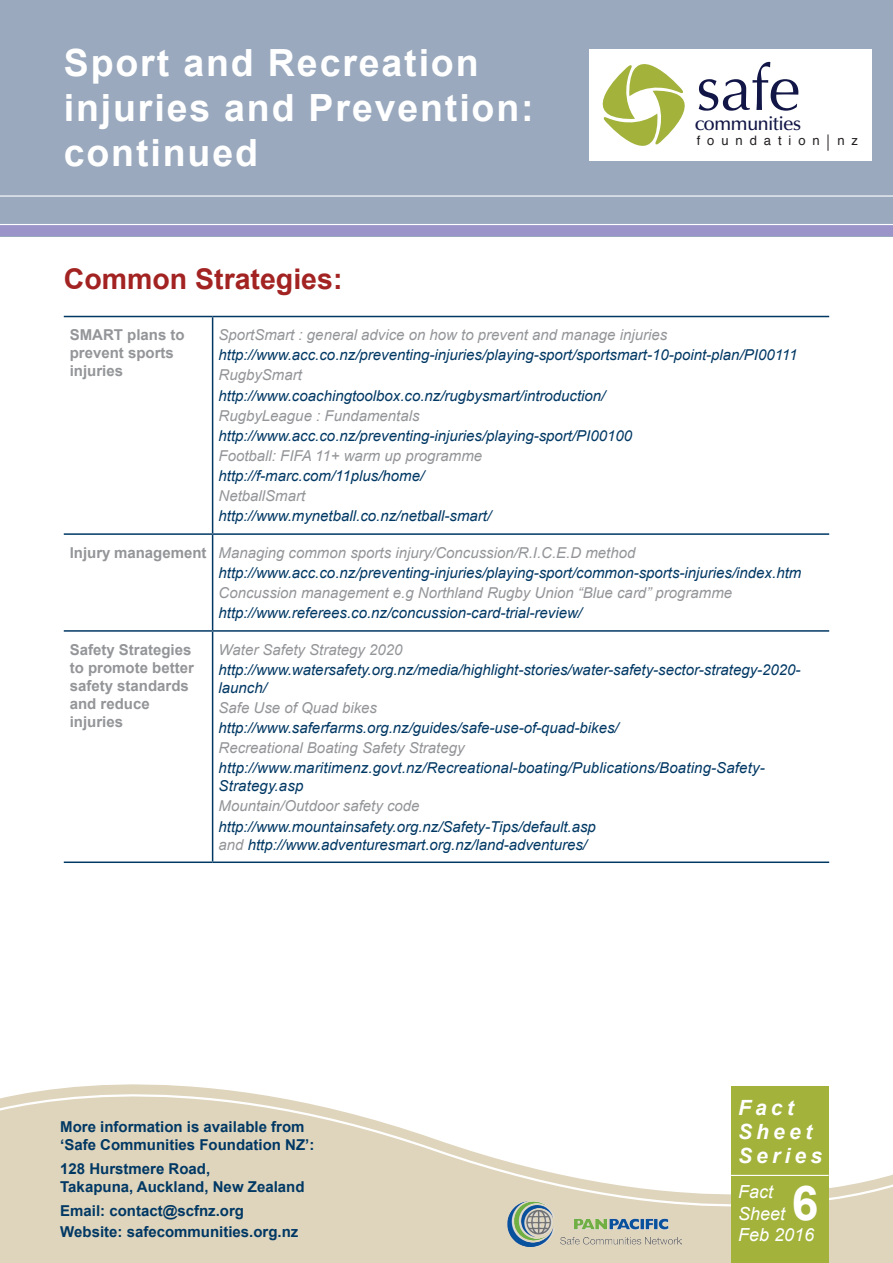
<style>
.page{position:relative;width:893px;height:1263px;background:#fff}
.page>*{position:absolute;margin:0;border:0;box-sizing:border-box;transform-origin:0 0}
.t1{font:63.6px "Optima";color:#121646}
.t2{font:700 48px "Arial";color:#fff}
.t3{font:700 37.5px/45px "Arial";letter-spacing:.05em;color:#fff}
.t4{font:700 28.5px "Arial";color:#a22322}
.t5{font:italic 700 21px/24px "Arial";letter-spacing:.2em;color:#fff}
.t6{font:600 19.65px "Zapf Humanist 601 BT";letter-spacing:-.015em;color:#121646}
.t7{font:italic 18px/21.6px "Arial";color:#fff}
.t8{font:italic 15px/18px "Arial";color:#003864}
.t9{font:italic 15px "Arial";color:#939598}
.t10{font:700 15px/18px "Arial";color:#003864}
.t11{font:700 15px/18px "Arial";color:#939598}
.t12{font:13.05px "Helvetica";letter-spacing:.53em;color:#231f20}
.s1{font-weight:700;font-style:normal;color:#939598}
.s2{color:#939598}
</style>
<div class="page">
<div style="left:0;top:1243px;width:893px;height:20px;background:#dfd4bc"></div>
<svg style="left:0;top:1084px;width:893px;height:159px"></svg>
<hr style="left:64px;top:316px;width:149px;height:1px;background:#003864">
<hr style="left:213px;top:316px;width:616px;height:1px;background:#003864">
<hr style="left:212px;top:317px;width:1px;height:216px;background:#003864">
<hr style="left:64px;top:533px;width:149px;height:2px;background:#003864">
<hr style="left:213px;top:533px;width:616px;height:2px;background:#003864">
<hr style="left:212px;top:535px;width:1px;height:95px;background:#003864">
<hr style="left:64px;top:630px;width:149px;height:2px;background:#003864">
<hr style="left:213px;top:630px;width:616px;height:2px;background:#003864">
<hr style="left:212px;top:632px;width:1px;height:229px;background:#003864">
<hr style="left:64px;top:861px;width:149px;height:2px;background:#003864">
<hr style="left:213px;top:861px;width:616px;height:2px;background:#003864">
<div style="left:731px;top:1086px;width:98px;height:177px;background:#a2b23a"></div>
<hr style="left:731px;top:1175px;width:98px;height:1px;background:#fff">
<div style="left:0;top:0;width:893px;height:236px;background:#9aa9be"></div>
<hr style="left:0;top:195px;width:893px;height:2px;background:#fff">
<div style="left:589px;top:50px;width:283px;height:111px;background:#fff"></div>
<svg style="left:592px;top:49px;width:107px;height:97px"></svg>
<svg style="left:827px;top:134px;width:1px;height:17px"></svg>
<img style="left:507px;top:1201px;width:174px;height:46px">
<div style="left:0;top:225px;width:893px;height:11px;background:#9a94c8"></div>
<hr style="left:0;top:224px;width:893px;height:1px;background:#fff">
<h3 class="t3" style="left:64px;top:42px;width:471px">Sport and Recreation injuries and Prevention: continued</h3>
<h1 class="t1" style="left:696px;top:51px;width:106px">safe</h1>
<h3 class="t6" style="left:695px;top:111px;width:108px">communities</h3>
<p class="t12" style="left:697px;top:131px;width:125px">foundation</p>
<p class="t12" style="left:837px;top:131px;width:22px">n z</p>
<h3 class="t4" style="left:64px;top:260px;width:280px">Common Strategies:</h3>
<p class="t11" style="left:70px;top:326px;width:117px">SMART plans to prevent sports injuries</p>
<p class="t9" style="left:219px;top:325px;width:450px">SportSmart : general advice on how to prevent and manage injuries</p>
<p class="t8" style="left:219px;top:346px;width:580px">http://www.acc.co.nz/preventing-injuries/playing-sport/sportsmart-10-point-plan/PI00111</p>
<p class="t9" style="left:219px;top:365px;width:85px">RugbySmart</p>
<p class="t8" style="left:219px;top:386px;width:388px">http://www.coachingtoolbox.co.nz/rugbysmart/introduction/</p>
<p class="t9" style="left:219px;top:406px;width:202px">RugbyLeague : Fundamentals</p>
<p class="t8" style="left:219px;top:427px;width:415px">http://www.acc.co.nz/preventing-injuries/playing-sport/PI00100</p>
<p class="t9" style="left:219px;top:446px;width:265px">Football: FIFA 11+ warm up programme</p>
<p class="t8" style="left:219px;top:467px;width:207px">http://f-marc.com/11plus/home/</p>
<p class="t9" style="left:219px;top:486px;width:88px">NetballSmart</p>
<p class="t8" style="left:219px;top:507px;width:274px">http://www.mynetball.co.nz/netball-smart/</p>
<p class="t8" style="left:219px;top:543px;width:584px;line-height:20.1px;text-indent:-149px"><span class="s1">Injury management</span> <span class="s2">Managing common sports injury/Concussion/R.I.C.E.D method </span>http://www.acc.co.nz/preventing-injuries/playing-sport/common-sports-injuries/index.htm</p>
<p class="t9" style="left:219px;top:583px;width:515px">Concussion management e.g Northland Rugby Union “Blue card” programme</p>
<p class="t8" style="left:219px;top:604px;width:365px">http://www.referees.co.nz/concussion-card-trial-review/</p>
<p class="t11" style="left:70px;top:641px;width:126px">Safety Strategies to promote better safety standards and reduce injuries</p>
<p class="t9" style="left:219px;top:640px;width:185px">Water Safety Strategy 2020</p>
<p class="t8" style="left:219px;top:661px;width:583px">http://www.watersafety.org.nz/media/highlight-stories/water-safety-sector-strategy-2020- launch/</p>
<p class="t9" style="left:219px;top:698px;width:160px">Safe Use of Quad bikes</p>
<p class="t8" style="left:219px;top:719px;width:402px">http://www.saferfarms.org.nz/guides/safe-use-of-quad-bikes/</p>
<p class="t9" style="left:219px;top:738px;width:247px">Recreational Boating Safety Strategy</p>
<p class="t8" style="left:219px;top:759px;width:548px">http://www.maritimenz.govt.nz/Recreational-boating/Publications/Boating-Safety-<br>Strategy.asp</p>
<p class="t9" style="left:219px;top:796px;width:202px">Mountain/Outdoor safety code</p>
<p class="t8" style="left:219px;top:817px;width:379px">http://www.mountainsafety.org.nz/Safety-Tips/default.asp <span class="s2">and</span> http://www.adventuresmart.org.nz/land-adventures/</p>
<p class="t10" style="left:60px;top:1118px;width:256px">More information is available from ‘Safe Communities Foundation NZ’:</p>
<p class="t10" style="left:60px;top:1160px;width:246px">128 Hurstmere Road,<br>Takapuna, Auckland, New Zealand</p>
<p class="t10" style="left:60px;top:1201px;width:240px;line-height:21px">Email: contact@scfnz.org<br>Website: safecommunities.org.nz</p>
<h3 class="t5" style="left:738px;top:1096px;width:86px">Fact<br>Sheet<br>Series</h3>
<p class="t7" style="left:738px;top:1181px;width:78px">Fact<br>Sheet<br>Feb 2016</p>
<h2 class="t2" style="left:792px;top:1171px;width:28px">6</h2>
</div>
